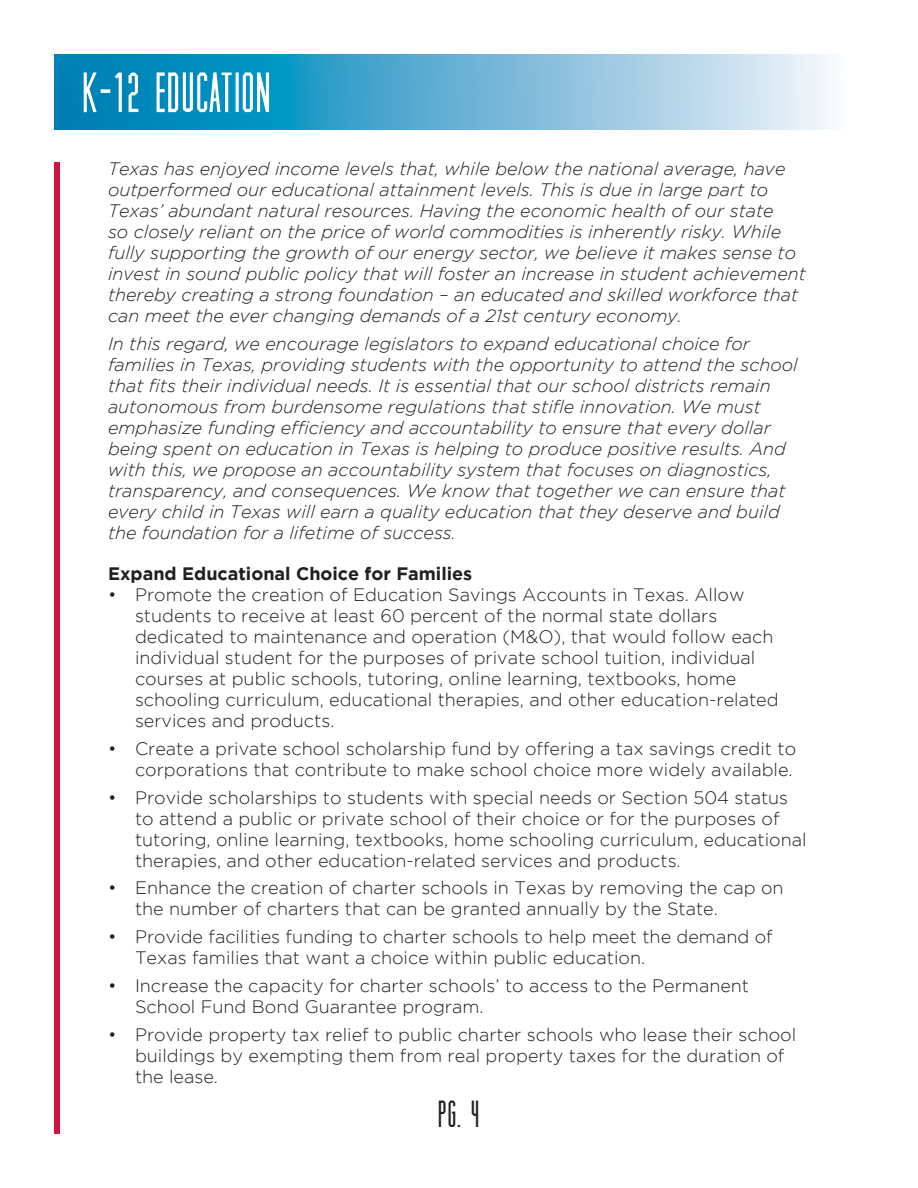
<style>
.page{position:relative;width:918px;height:1188px;background:#fff}
.page>*{position:absolute;margin:0;border:0;box-sizing:border-box;transform-origin:0 0}
.t1{font:54px "Muncie";color:#fff}
.t2{font:36px "Muncie";color:#231f20}
.t3{font:300 18px/21px "Gotham";color:#231f20}
.t4{font:italic 300 18px/21px "Gotham";color:#231f20}
.t5{font:700 18px "Gotham";color:#231f20}
</style>
<div class="page">
<div style="left:54px;top:162px;width:6px;height:972px;background:#d21242"></div>
<svg style="left:54px;top:54px;width:779px;height:76px"></svg>
<h1 class="t1" style="left:81px;top:62px;width:192px">K-12 EDUCATION</h1>
<p class="t4" style="left:108px;top:158px;width:700px">Texas has enjoyed income levels that, while below the national average, have outperformed our educational attainment levels. This is due in large part to Texas’ abundant natural resources. Having the economic health of our state<br>so closely reliant on the price of world commodities is inherently risky. While fully supporting the growth of our energy sector, we believe it makes sense to invest in sound public policy that will foster an increase in student achievement thereby creating a strong foundation – an educated and skilled workforce that can meet the ever changing demands of a 21st century economy.</p>
<p class="t4" style="left:108px;top:333px;width:691px">In this regard, we encourage legislators to expand educational choice for families in Texas, providing students with the opportunity to attend the school that fits their individual needs. It is essential that our school districts remain autonomous from burdensome regulations that stifle innovation. We must emphasize funding efficiency and accountability to ensure that every dollar being spent on education in Texas is helping to produce positive results. And with this, we propose an accountability system that focuses on diagnostics, transparency, and consequences. We know that together we can ensure that every child in Texas will earn a quality education that they deserve and build the foundation for a lifetime of success.</p>
<p class="t5" style="left:108px;top:563px;width:366px">Expand Educational Choice for Families</p>
<p class="t3" style="left:135px;top:584px;width:645px;text-indent:-27px">• Promote the creation of Education Savings Accounts in Texas. Allow students to receive at least 60 percent of the normal state dollars dedicated to maintenance and operation (M&amp;O), that would follow each individual student for the purposes of private school tuition, individual courses at public schools, tutoring, online learning, textbooks, home schooling curriculum, educational therapies, and other education-related services and products.</p>
<p class="t3" style="left:108px;top:738px;width:690px;text-align:right">• Create a private school scholarship fund by offering a tax savings credit to corporations that contribute to make school choice more widely available.</p>
<p class="t3" style="left:135px;top:787px;width:673px;text-indent:-27px">• Provide scholarships to students with special needs or Section 504 status to attend a public or private school of their choice or for the purposes of tutoring, online learning, textbooks, home schooling curriculum, educational therapies, and other education-related services and products.</p>
<p class="t3" style="left:135px;top:877px;width:650px;text-indent:-27px">• Enhance the creation of charter schools in Texas by removing the cap on the number of charters that can be granted annually by the State.</p>
<p class="t3" style="left:135px;top:926px;width:639px;text-indent:-27px">• Provide facilities funding to charter schools to help meet the demand of<br>Texas families that want a choice within public education.</p>
<p class="t3" style="left:135px;top:975px;width:616px;text-indent:-27px">• Increase the capacity for charter schools’ to access to the Permanent<br>School Fund Bond Guarantee program.</p>
<p class="t3" style="left:135px;top:1024px;width:663px;text-indent:-27px">• Provide property tax relief to public charter schools who lease their school buildings by exempting them from real property taxes for the duration of the lease.</p>
<p class="t2" style="left:438px;top:1094px;width:44px">PG. 4</p>
</div>
